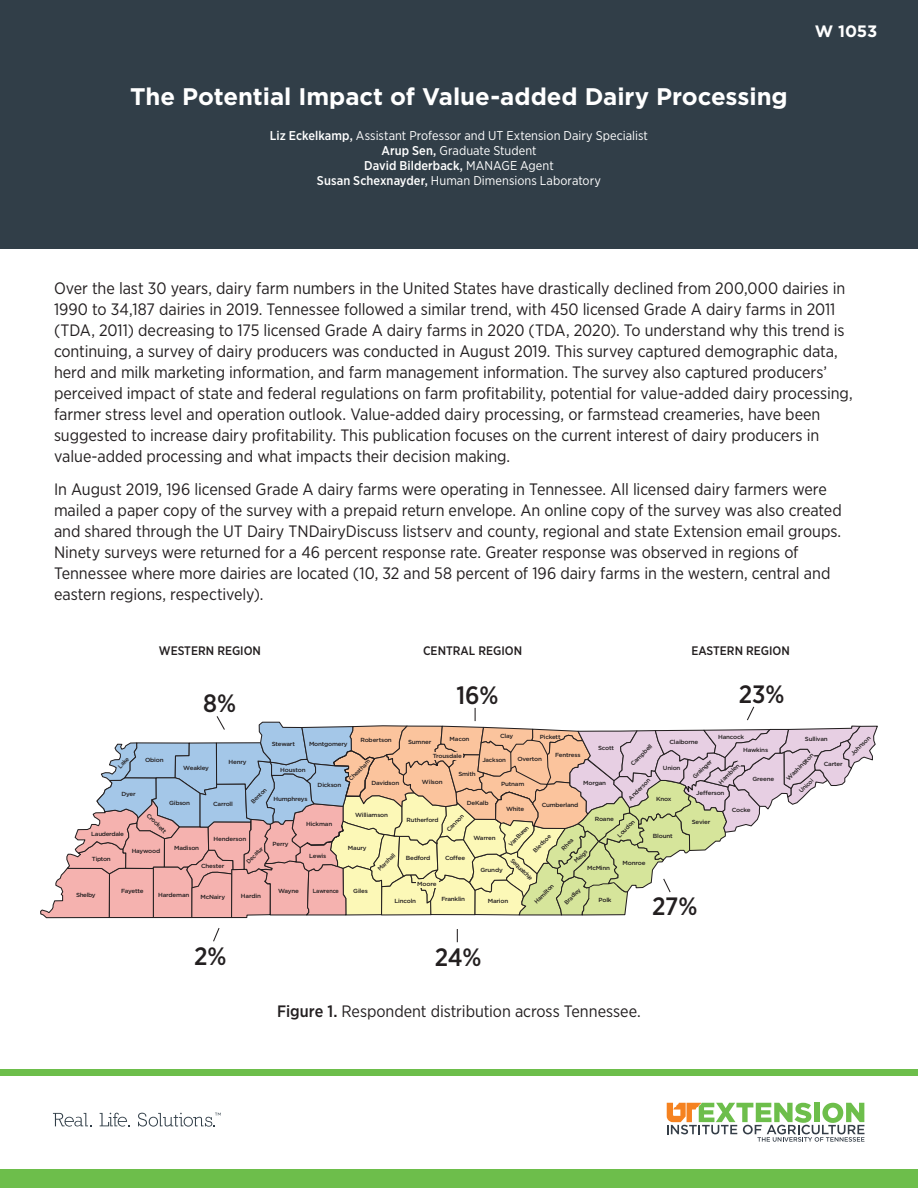
<style>
.page{position:relative;width:918px;height:1188px;background:#fff}
.page>*{position:absolute;margin:0;border:0;box-sizing:border-box;transform-origin:0 0}
.t1{font:500 25.05px "Gotham Narrow";letter-spacing:-.005em;color:#231f20}
.t2{font:700 24px "Gotham";letter-spacing:-.005em;color:#fff}
.Body_Text{font:16.5px/21px "Gotham Narrow";letter-spacing:-.005em;color:#231f20}
.PB_Number{font:700 16.5px "Gotham";color:#fff}
.t3{font:12.75px "Gotham Narrow";letter-spacing:.005em;color:#fff}
.t4{font:500 12.75px "Gotham Narrow";letter-spacing:.005em;color:#fff}
.t5{font:500 12.3px "Gotham Narrow";color:#231f20}
.t6{font:500 5.85px/12.8px "Gotham";letter-spacing:-.035em;color:#231f20;scale:1.06 1}
.t7{font:500 5.85px "Gotham";letter-spacing:-.035em;color:#231f20}
.t8{font:500 5.85px "Gotham";letter-spacing:-.035em;color:#231f20;scale:.96 1}
.t9{font:500 5.85px "Gotham";letter-spacing:-.035em;color:#231f20;scale:1.05 1}
.t10{font:500 5.85px "Gotham";letter-spacing:-.035em;color:#231f20;scale:.95 1}
.t11{font:500 5.85px "Gotham";letter-spacing:-.035em;color:#231f20;scale:1.04 1}
.t12{font:500 5.85px "Gotham";letter-spacing:-.035em;color:#231f20;scale:.94 1}
.s1{font-weight:500}
.s2{font-weight:400}
</style>
<div class="page">
<div style="left:0;top:1170px;width:918px;height:18px;background:#6dbe4b"></div>
<div style="left:0;top:1069px;width:918px;height:6px;background:#6dbe4b"></div>
<svg style="left:53px;top:1113px;width:38px;height:14px"></svg>
<svg style="left:100px;top:1113px;width:30px;height:14px"></svg>
<svg style="left:667px;top:1103px;width:197px;height:39px"></svg>
<svg style="left:138px;top:1113px;width:83px;height:14px"></svg>
<div style="left:0;top:0;width:918px;height:248px;background:#313e48"></div>
<svg style="left:213px;top:928px;width:7px;height:14px"></svg>
<svg style="left:457px;top:929px;width:1px;height:13px"></svg>
<svg style="left:40px;top:706px;width:838px;height:213px"></svg>
<p class="t2" style="left:130px;top:80px;width:659px">The Potential Impact of Value-added Dairy Processing</p>
<p class="t3" style="left:270px;top:127px;width:380px"><span class="s1">Liz Eckelkamp,</span> Assistant Professor and UT Extension Dairy Specialist</p>
<p class="t3" style="left:381px;top:142px;width:157px"><span class="s1">Arup Sen,</span> Graduate Student</p>
<p class="t4" style="left:364px;top:157px;width:191px">David Bilderback, <span class="s2">MANAGE Agent</span></p>
<p class="t3" style="left:317px;top:172px;width:286px"><span class="s1">Susan Schexnayder,</span> Human Dimensions Laboratory</p>
<p class="PB_Number" style="left:815px;top:20px;width:64px">W 1053</p>
<p class="Body_Text" style="left:54px;top:277px;width:800px">Over the last 30 years, dairy farm numbers in the United States have drastically declined from 200,000 dairies in 1990 to 34,187 dairies in 2019. Tennessee followed a similar trend, with 450 licensed Grade A dairy farms in 2011 (TDA, 2011) decreasing to 175 licensed Grade A dairy farms in 2020 (TDA, 2020). To understand why this trend is continuing, a survey of dairy producers was conducted in August 2019. This survey captured demographic data, herd and milk marketing information, and farm management information. The survey also captured producers’ perceived impact of state and federal regulations on farm profitability, potential for value-added dairy processing, farmer stress level and operation outlook. Value-added dairy processing, or farmstead creameries, have been suggested to increase dairy profitability. This publication focuses on the current interest of dairy producers in value-added processing and what impacts their decision making.</p>
<p class="Body_Text" style="left:54px;top:478px;width:789px">In August 2019, 196 licensed Grade A dairy farms were operating in Tennessee. All licensed dairy farmers were mailed a paper copy of the survey with a prepaid return envelope. An online copy of the survey was also created and shared through the UT Dairy TNDairyDiscuss listserv and county, regional and state Extension email groups.<br>Ninety surveys were returned for a 46 percent response rate. Greater response was observed in regions of Tennessee where more dairies are located (10, 32 and 58 percent of 196 dairy farms in the western, central and eastern regions, respectively).</p>
<p class="t5" style="left:159px;top:643px;width:104px">WESTERN REGION</p>
<p class="t5" style="left:423px;top:643px;width:101px">CENTRAL REGION</p>
<p class="t1" style="left:456px;top:679px;width:44px">16%</p>
<p class="t1" style="left:203px;top:688px;width:34px">8%</p>
<p class="t5" style="left:691px;top:643px;width:100px">EASTERN REGION</p>
<p class="t1" style="left:739px;top:678px;width:47px">23%</p>
<p class="t6" style="left:500px;top:729px;width:14px">Clay</p>
<p class="t6" style="left:540px;top:730px;width:21px">Pickett</p>
<p class="t6" style="left:670px;top:736px;width:29px">Claiborne</p>
<p class="t6" style="left:743px;top:730px;width:25px;text-indent:-25px">Hancock<br>Hawkins</p>
<p class="t6" style="left:805px;top:732px;width:23px">Sullivan</p>
<p class="t6" style="left:696px;top:787px;width:28px">Je-erson</p>
<p class="t6" style="left:847px;top:750px;width:25px;rotate:-45deg">Johnson</p>
<p class="t6" style="left:450px;top:732px;width:20px">Macon</p>
<p class="t6" style="left:458px;top:768px;width:18px">Smith</p>
<p class="t6" style="left:360px;top:734px;width:31px">Robertson</p>
<p class="t6" style="left:371px;top:777px;width:28px">Davidson</p>
<p class="t6" style="left:355px;top:808px;width:33px">Williamson</p>
<p class="t6" style="left:408px;top:735px;width:23px">Sumner</p>
<p class="t6" style="left:272px;top:738px;width:23px">Stewart</p>
<p class="t6" style="left:309px;top:737px;width:38px">Montgomery</p>
<p class="t6" style="left:318px;top:779px;width:24px">Dickson</p>
<p class="t7" style="left:629px;top:762px;width:29px;rotate:-45deg">Campbell</p>
<p class="t7" style="left:627px;top:797px;width:30px;rotate:-45deg">A nderson</p>
<p class="t7" style="left:616px;top:833px;width:23px;rotate:-45deg">Loudon</p>
<p class="t6" style="left:598px;top:742px;width:17px">Scott</p>
<p class="t6" style="left:555px;top:749px;width:25px">Fentress</p>
<p class="t6" style="left:783px;top:775px;width:36px;rotate:-45deg">Washing ton</p>
<p class="t6" style="left:433px;top:749px;width:29px">Trousdale</p>
<p class="t7" style="left:116px;top:764px;width:15px;rotate:-45deg">Lake</p>
<p class="t6" style="left:517px;top:753px;width:25px">Overton</p>
<p class="t6" style="left:145px;top:753px;width:19px">Obion</p>
<p class="t11" style="left:482px;top:756px;width:24px">Jackson</p>
<p class="t7" style="left:691px;top:775px;width:26px;rotate:-45deg">Graing er</p>
<p class="t8" style="left:347px;top:777px;width:30px;rotate:-45deg">Cheatham</p>
<p class="t6" style="left:229px;top:755px;width:19px">Henry</p>
<p class="t6" style="left:824px;top:757px;width:19px">Carter</p>
<p class="t9" style="left:717px;top:780px;width:27px;rotate:-45deg">Hamblen</p>
<p class="t6" style="left:183px;top:761px;width:26px">Weakley</p>
<p class="t6" style="left:169px;top:796px;width:21px">Gibson</p>
<p class="t6" style="left:213px;top:797px;width:20px">Carroll</p>
<p class="t6" style="left:214px;top:832px;width:32px">Henderson</p>
<p class="t6" style="left:174px;top:841px;width:25px">Madison</p>
<p class="t6" style="left:663px;top:762px;width:18px">Union</p>
<p class="t6" style="left:280px;top:763px;width:25px">Houston</p>
<p class="t6" style="left:753px;top:772px;width:22px">Greene</p>
<p class="t7" style="left:797px;top:789px;width:19px;rotate:-45deg">U nicoi</p>
<p class="t6" style="left:422px;top:776px;width:21px">Wilson</p>
<p class="t6" style="left:583px;top:777px;width:23px">Morgan</p>
<p class="t6" style="left:595px;top:812px;width:20px">Roane</p>
<p class="t6" style="left:501px;top:777px;width:23px">Putnam</p>
<p class="t8" style="left:249px;top:800px;width:22px;rotate:-45deg">B enton</p>
<p class="t6" style="left:121px;top:788px;width:15px">Dyer</p>
<p class="t6" style="left:273px;top:792px;width:34px">Humphreys</p>
<p class="t6" style="left:656px;top:793px;width:16px">Knox</p>
<p class="t6" style="left:467px;top:796px;width:22px">DeKalb</p>
<p class="t6" style="left:542px;top:798px;width:36px">Cumberland</p>
<p class="t6" style="left:506px;top:803px;width:19px">White</p>
<p class="t6" style="left:732px;top:803px;width:19px">Cocke</p>
<p class="t9" style="left:150px;top:811px;width:26px;rotate:45deg">Crockett</p>
<p class="t7" style="left:445px;top:828px;width:23px;rotate:-45deg">Cannon</p>
<p class="t7" style="left:407px;top:816px;width:33px">Rutherford</p>
<p class="t6" style="left:692px;top:816px;width:19px">Sevier</p>
<p class="t6" style="left:306px;top:817px;width:26px">Hickman</p>
<p class="t7" style="left:507px;top:842px;width:27px;rotate:-45deg">V an B uren</p>
<p class="t6" style="left:91px;top:827px;width:32px">Lauderdale</p>
<p class="t6" style="left:653px;top:830px;width:20px">Blount</p>
<p class="t7" style="left:531px;top:849px;width:24px;rotate:-45deg">B ledsoe</p>
<p class="t6" style="left:473px;top:832px;width:22px">Warren</p>
<p class="t7" style="left:560px;top:847px;width:16px;rotate:-45deg">R hea</p>
<p class="t6" style="left:273px;top:838px;width:17px">Perry</p>
<p class="t6" style="left:348px;top:841px;width:19px">Maury</p>
<p class="t12" style="left:245px;top:860px;width:24px;rotate:-45deg">Decatur</p>
<p class="t6" style="left:132px;top:845px;width:29px">Haywood</p>
<p class="t6" style="left:158px;top:888px;width:31px">Hardeman</p>
<p class="t7" style="left:572px;top:859px;width:18px;rotate:-45deg">Meig s</p>
<p class="t8" style="left:376px;top:867px;width:25px;rotate:-45deg">Marshall</p>
<p class="t6" style="left:309px;top:849px;width:18px">Lewis</p>
<p class="t6" style="left:406px;top:852px;width:25px">Bedford</p>
<p class="t6" style="left:445px;top:852px;width:21px">Co-ee</p>
<p class="t6" style="left:92px;top:852px;width:19px">Tipton</p>
<p class="t7" style="left:514px;top:857px;width:30px;rotate:45deg">Seq uatchie</p>
<p class="t6" style="left:623px;top:857px;width:23px">Monroe</p>
<p class="t6" style="left:201px;top:860px;width:23px">Chester</p>
<p class="t6" style="left:587px;top:861px;width:23px">McMinn</p>
<p class="t6" style="left:598px;top:893px;width:14px">Polk</p>
<p class="t6" style="left:480px;top:864px;width:23px">Grundy</p>
<p class="t6" style="left:417px;top:878px;width:20px">Moore</p>
<p class="t7" style="left:533px;top:900px;width:27px;rotate:-45deg">Hamilton</p>
<p class="t10" style="left:563px;top:901px;width:23px;rotate:-45deg">B radley</p>
<p class="t8" style="left:313px;top:887px;width:29px">Lawrence</p>
<p class="t6" style="left:353px;top:884px;width:15px">Giles</p>
<p class="t6" style="left:278px;top:885px;width:21px">Wayne</p>
<p class="t6" style="left:121px;top:885px;width:23px">Fayette</p>
<p class="t6" style="left:76px;top:888px;width:20px">Shelby</p>
<p class="t6" style="left:241px;top:889px;width:20px">Hardin</p>
<p class="t6" style="left:200px;top:891px;width:25px">McNairy</p>
<p class="t6" style="left:441px;top:892px;width:24px">Franklin</p>
<p class="t6" style="left:488px;top:894px;width:21px">Marion</p>
<p class="t1" style="left:652px;top:891px;width:47px">27%</p>
<p class="t6" style="left:395px;top:894px;width:22px">Lincoln</p>
<p class="t1" style="left:194px;top:940px;width:34px">2%</p>
<p class="t1" style="left:435px;top:941px;width:48px">24%</p>
<p class="Body_Text" style="left:277px;top:1000px;width:365px"><span class="s1">Figure 1.</span> Respondent distribution across Tennessee.</p>
</div>
